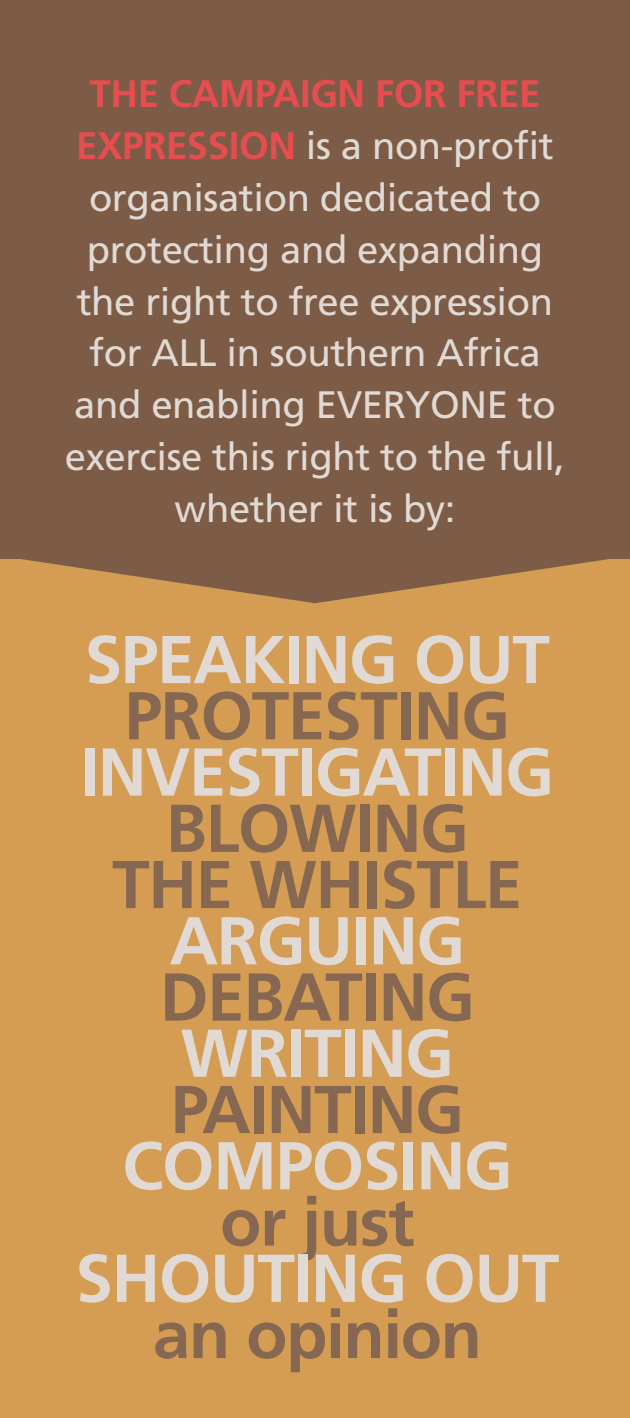
<style>
.page{position:relative;width:630px;height:1418px;background:#fff}
.page>*{position:absolute;margin:0;border:0;box-sizing:border-box;transform-origin:0 0}
.t1{font:700 67.5px "Frutiger LT Std";letter-spacing:-.02em;color:#e1d9d3}
.t2{font:700 67.5px/56.2px "Frutiger LT Std";letter-spacing:-.02em;color:#866752;text-align:center}
.t3{font:38.25px/51.8px "Frutiger LT Std";letter-spacing:-.01em;color:#e1d9d3;text-align:center}
.s1{font-weight:700;color:#e74d50}
</style>
<div class="page">
<div style="left:0;top:558px;width:630px;height:860px;background:#d49d53"></div>
<div style="left:0;top:0;width:630px;height:558px;background:#7c5c46"></div>
<svg style="left:0;top:558px;width:630px;height:45px"></svg>
<p class="t3" style="left:65px;top:68px;width:502px"><span class="s1">THE CAMPAIGN FOR FREE<br>EXPRESSION</span> is a non-profit organisation dedicated to protecting and expanding the right to free expression for ALL in southern Africa and enabling EVERYONE to exercise this right to the full, whether it is by:</p>
<h1 class="t1" style="left:85px;top:620px;width:456px">SPEAKING OUT</h1>
<h1 class="t2" style="left:125px;top:688px;width:387px">PROTESTING</h1>
<h1 class="t1" style="left:80px;top:732px;width:475px">INVESTIGATING</h1>
<h1 class="t2" style="left:112px;top:800px;width:412px">BLOWING<br>THE WHISTLE</h1>
<h1 class="t1" style="left:170px;top:901px;width:297px">ARGUING</h1>
<h1 class="t2" style="left:160px;top:969px;width:317px">DEBATING</h1>
<h1 class="t1" style="left:181px;top:1013px;width:275px">WRITING</h1>
<h1 class="t2" style="left:171px;top:1081px;width:295px">PAINTING</h1>
<h1 class="t1" style="left:122px;top:1126px;width:392px">COMPOSING</h1>
<h1 class="t2" style="left:220px;top:1194px;width:196px">OR JUST</h1>
<h1 class="t1" style="left:75px;top:1238px;width:474px">SHOUTING OUT</h1>
<h1 class="t2" style="left:153px;top:1306px;width:331px">AN OPINION</h1>
</div>
